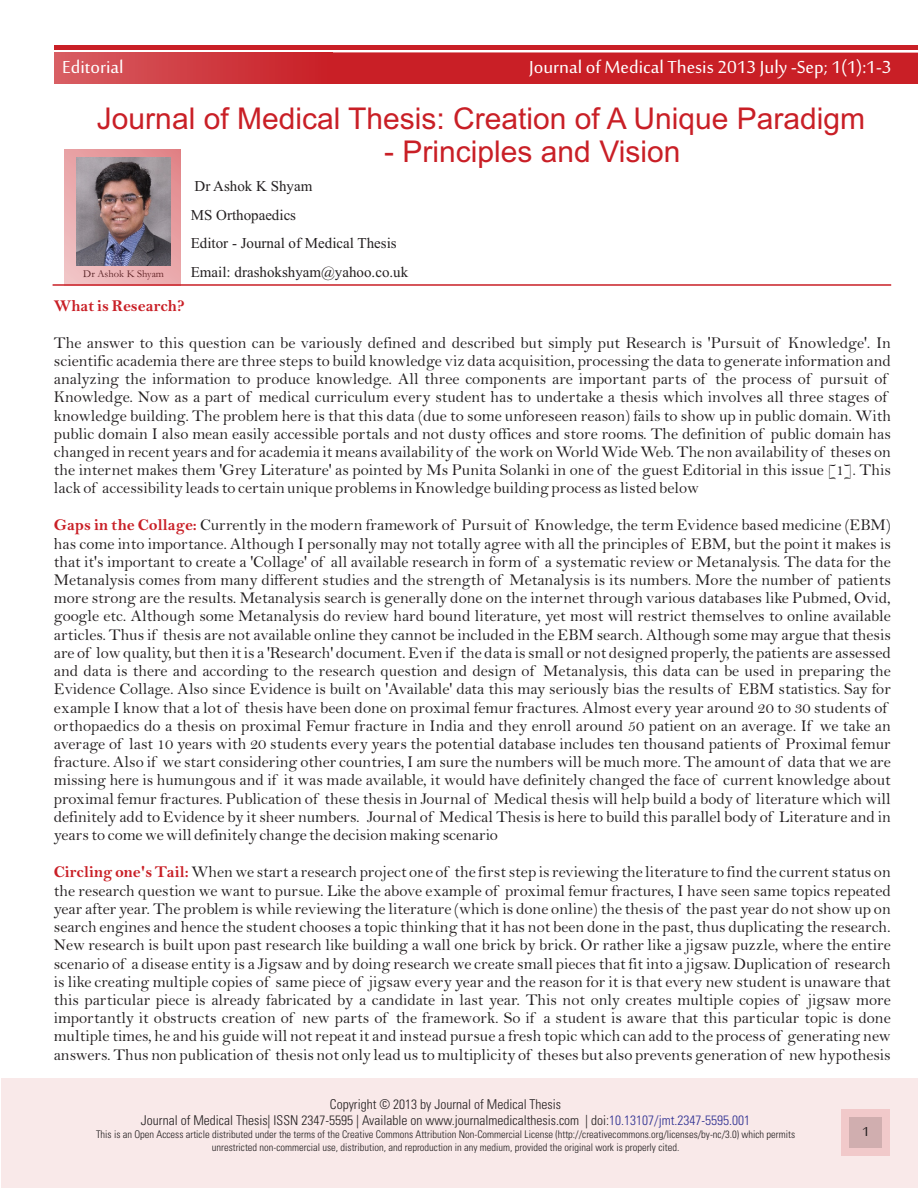
<style>
.page{position:relative;width:918px;height:1188px;background:#fff}
.page>*{position:absolute;margin:0;border:0;box-sizing:border-box;transform-origin:0 0}
.t1{font:30px "Arial";color:#c91f26}
.t2{font:24px "Sakkal Majalla";color:#fff}
.t3{font:18px "Sakkal Majalla";color:#231f20}
.t4{font:16.5px/18.1px "Bell";color:#231f20}
.t5{font:16.5px "Bell MT Bold";color:#c91f26}
.t6{font:15px/28.3px "Times New Roman";color:#231f20}
.t7{font:300 condensed 13.5px/16.2px "Univers LT";color:#231f20;text-align:center}
.t8{font:300 condensed 10.5px/12.6px "Univers LT";color:#231f20;text-align:center}
.t9{font:10.5px "Garamond";color:#231f20}
.s1{font-family:"Bell MT Bold";color:#c91f26}
.s2{color:#2e3092}
</style>
<div class="page">
<svg style="left:54px;top:53px;width:864px;height:31px;background:#cb292f"></svg>
<hr style="left:54px;top:46px;width:864px;height:4px;background:#c91f26">
<div style="left:1px;top:1078px;width:917px;height:110px;background:#f9e9e9"></div>
<div style="left:841px;top:1110px;width:49px;height:46px;background:#f1c9ca"></div>
<div style="left:849px;top:1117px;width:33px;height:31px;background:#d0aeaf"></div>
<svg style="left:65px;top:149px;width:116px;height:135px;background:#e8a8aa"></svg>
<hr style="left:53px;top:284px;width:838px;height:2px;background:#c91f26">
<img style="left:77px;top:157px;width:94px;height:109px">
<h2 class="t2" style="left:62px;top:56px;width:63px">Editorial</h2>
<h2 class="t2" style="left:529px;top:56px;width:364px">Journal of Medical Thesis 2013 July -Sep; 1(1):1-3</h2>
<h1 class="t1" style="left:97px;top:107px;width:770px">Journal of Medical Thesis: Creation of A Unique Paradigm</h1>
<h1 class="t1" style="left:384px;top:140px;width:298px">- Principles and Vision</h1>
<p class="t6" style="left:191px;top:174px;width:219px">Dr Ashok K Shyam<br>MS Orthopaedics<br>Editor - Journal of Medical Thesis<br>Email: drashokshyam@yahoo.co.uk</p>
<p class="t9" style="left:83px;top:270px;width:82px">Dr Ashok K Shyam</p>
<p class="t5" style="left:54px;top:300px;width:132px">What is Research?</p>
<p class="t4" style="left:54px;top:335px;width:839px">The answer to this question can be variously defined and described but simply put Research is 'Pursuit of Knowledge'. In scientific academia there are three steps to build knowledge viz data acquisition, processing the data to generate information and analyzing the information to produce knowledge. All three components are important parts of the process of pursuit of Knowledge. Now as a part of medical curriculum every student has to undertake a thesis which involves all three stages of knowledge building. The problem here is that this data (due to some unforeseen reason) fails to show up in public domain. With public domain I also mean easily accessible portals and not dusty offices and store rooms. The definition of public domain has changed in recent years and for academia it means availability of the work on World Wide Web. The non availability of theses on the internet makes them 'Grey Literature' as pointed by Ms Punita Solanki in one of the guest Editorial in this issue [1]. This lack of accessibility leads to certain unique problems in Knowledge building process as listed below</p>
<p class="t4" style="left:54px;top:518px;width:839px"><span class="s1">Gaps in the Collage:</span> Currently in the modern framework of Pursuit of Knowledge, the term Evidence based medicine (EBM) has come into importance. Although I personally may not totally agree with all the principles of EBM, but the point it makes is that it's important to create a 'Collage' of all available research in form of a systematic review or Metanalysis. The data for the Metanalysis comes from many different studies and the strength of Metanalysis is its numbers. More the number of patients more strong are the results. Metanalysis search is generally done on the internet through various databases like Pubmed, Ovid, google etc. Although some Metanalysis do review hard bound literature, yet most will restrict themselves to online available articles. Thus if thesis are not available online they cannot be included in the EBM search. Although some may argue that thesis are of low quality, but then it is a 'Research' document. Even if the data is small or not designed properly, the patients are assessed and data is there and according to the research question and design of Metanalysis, this data can be used in preparing the Evidence Collage. Also since Evidence is built on 'Available' data this may seriously bias the results of EBM statistics. Say for example I know that a lot of thesis have been done on proximal femur fractures. Almost every year around 20 to 30 students of orthopaedics do a thesis on proximal Femur fracture in India and they enroll around 50 patient on an average. If we take an average of last 10 years with 20 students every years the potential database includes ten thousand patients of Proximal femur fracture. Also if we start considering other countries, I am sure the numbers will be much more. The amount of data that we are missing here is humungous and if it was made available, it would have definitely changed the face of current knowledge about proximal femur fractures. Publication of these thesis in Journal of Medical thesis will help build a body of literature which will definitely add to Evidence by it sheer numbers. Journal of Medical Thesis is here to build this parallel body of Literature and in years to come we will definitely change the decision making scenario</p>
<p class="t4" style="left:54px;top:865px;width:839px;text-align:justify"><span class="s1">Circling one's Tail:</span> When we start a research project one of the first step is reviewing the literature to find the current status on the research question we want to pursue. Like the above example of proximal femur fractures, I have seen same topics repeated year after year. The problem is while reviewing the literature (which is done online) the thesis of the past year do not show up on search engines and hence the student chooses a topic thinking that it has not been done in the past, thus duplicating the research.<br>New research is built upon past research like building a wall one brick by brick. Or rather like a jigsaw puzzle, where the entire scenario of a disease entity is a Jigsaw and by doing research we create small pieces that fit into a jigsaw. Duplication of research is like creating multiple copies of same piece of jigsaw every year and the reason for it is that every new student is unaware that this particular piece is already fabricated by a candidate in last year. This not only creates multiple copies of jigsaw more importantly it obstructs creation of new parts of the framework. So if a student is aware that this particular topic is done multiple times, he and his guide will not repeat it and instead pursue a fresh topic which can add to the process of generating new answers. Thus non publication of thesis not only lead us to multiplicity of theses but also prevents generation of new hypothesis</p>
<p class="t7" style="left:141px;top:1097px;width:611px">Copyright © 2013 by Journal of Medical Thesis<br>Journal of Medical Thesis| ISSN 2347-5595 | Available on www.journalmedicalthesis.com | doi:<span class="s2">10.13107/jmt.2347-5595.001</span></p>
<p class="t8" style="left:96px;top:1129px;width:701px">This is an Open Access article distributed under the terms of the Creative Commons Attribution Non-Commercial License (http://creativecommons.org/licenses/by-nc/3.0) which permits unrestricted non-commercial use, distribution, and reproduction in any medium, provided the original work is properly cited.</p>
<p class="t3" style="left:862px;top:1124px;width:9px">1</p>
</div>
